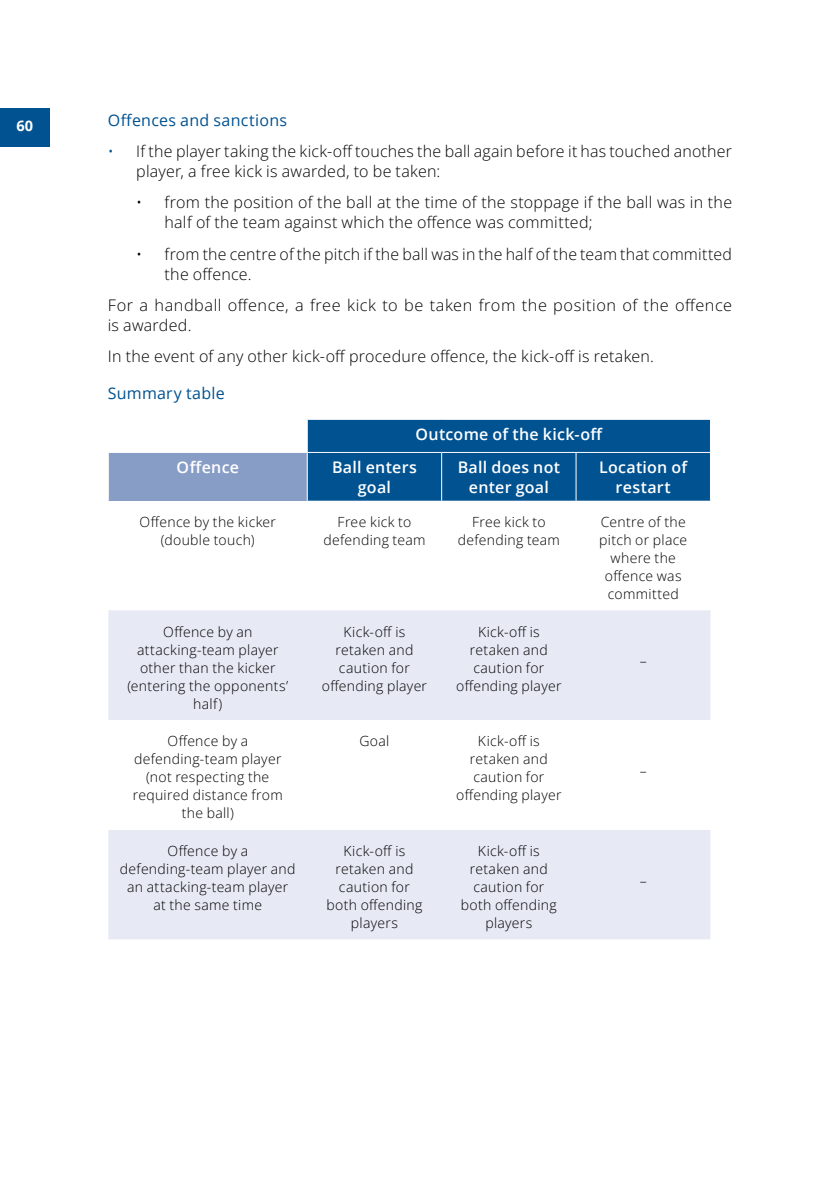
<style>
.page{position:relative;width:840px;height:1191px;background:#fff}
.page>*{position:absolute;margin:0;border:0;box-sizing:border-box;transform-origin:0 0}
.t1{font:300 16px/20px "Open Sans";letter-spacing:.015em;color:#000}
.t2{font:600 16px/20px "Open Sans";letter-spacing:.015em;color:#fff;text-align:center}
.t3{font:16px "Open Sans";letter-spacing:.015em;color:#005291}
.t4{font:700 14.6px "Open Sans";color:#fff}
.t5{font:300 14px/18px "Open Sans";letter-spacing:.02em;color:#000;text-align:center}
.s1{color:#005291}
</style>
<div class="page">
<div style="left:0;top:108px;width:49px;height:38px;background:#005291"></div>
<div style="left:307px;top:420px;width:402px;height:81px;background:#005291"></div>
<div style="left:108px;top:452px;width:199px;height:49px;background:#889dc6"></div>
<div style="left:108px;top:610px;width:602px;height:329px;background:#e7eaf5"></div>
<div style="left:108px;top:720px;width:199px;height:109px;background:#fff"></div>
<svg style="left:307px;top:720px;width:403px;height:109px"></svg>
<hr style="left:108px;top:452px;width:199px;height:1px;background:#fff">
<hr style="left:108px;top:453px;width:1px;height:48px;background:#fff">
<hr style="left:307px;top:452px;width:134px;height:1px;background:#fff">
<hr style="left:306px;top:453px;width:1px;height:48px;background:#fff">
<hr style="left:441px;top:452px;width:134px;height:1px;background:#fff">
<hr style="left:441px;top:453px;width:1px;height:48px;background:#fff">
<hr style="left:575px;top:452px;width:135px;height:1px;background:#fff">
<hr style="left:575px;top:453px;width:1px;height:48px;background:#fff">
<p class="t4" style="left:16px;top:115px;width:18px">60</p>
<p class="t3" style="left:108px;top:109px;width:181px">Offences and sanctions</p>
<p class="t1" style="left:136px;top:141px;width:597px;text-indent:-28px"><span class="s1">•</span> If the player taking the kick-off touches the ball again before it has touched another player, a free kick is awarded, to be taken:</p>
<p class="t1" style="left:164px;top:192px;width:568px;text-indent:-28px">• from the position of the ball at the time of the stoppage if the ball was in the half of the team against which the offence was committed;</p>
<p class="t1" style="left:164px;top:243px;width:568px;text-indent:-28px">• from the centre of the pitch if the ball was in the half of the team that committed the offence.</p>
<p class="t1" style="left:108px;top:295px;width:625px">For a handball offence, a free kick to be taken from the position of the offence is awarded.</p>
<p class="t1" style="left:108px;top:346px;width:547px">In the event of any other kick-off procedure offence, the kick-off is retaken.</p>
<p class="t3" style="left:108px;top:383px;width:118px">Summary table</p>
<p class="t2" style="left:415px;top:423px;width:188px">Outcome of the kick-off</p>
<p class="t2" style="left:176px;top:456px;width:64px">Offence</p>
<p class="t2" style="left:332px;top:456px;width:86px">Ball enters goal</p>
<p class="t2" style="left:457px;top:456px;width:104px">Ball does not enter goal</p>
<p class="t2" style="left:598px;top:456px;width:90px">Location of restart</p>
<p class="t5" style="left:139px;top:512px;width:138px">Offence by the kicker (double touch)</p>
<p class="t5" style="left:323px;top:512px;width:103px">Free kick to defending team</p>
<p class="t5" style="left:457px;top:512px;width:103px">Free kick to defending team</p>
<p class="t5" style="left:599px;top:512px;width:89px">Centre of the pitch or place where the offence was committed</p>
<p class="t5" style="left:127px;top:622px;width:162px">Offence by an attacking-team player other than the kicker (entering the opponents’ half)</p>
<p class="t5" style="left:321px;top:622px;width:107px">Kick-off is retaken and caution for offending player</p>
<p class="t5" style="left:456px;top:622px;width:107px">Kick-off is retaken and caution for offending player</p>
<p class="t5" style="left:639px;top:651px;width:8px">–</p>
<p class="t5" style="left:133px;top:732px;width:151px">Offence by a defending-team player (not respecting the required distance from the ball)</p>
<p class="t5" style="left:359px;top:732px;width:31px">Goal</p>
<p class="t5" style="left:456px;top:732px;width:107px">Kick-off is retaken and caution for offending player</p>
<p class="t5" style="left:120px;top:841px;width:177px">Offence by a defending-team player and an attacking-team player at the same time</p>
<p class="t5" style="left:326px;top:841px;width:97px">Kick-off is retaken and caution for both offending players</p>
<p class="t5" style="left:460px;top:841px;width:97px">Kick-off is retaken and caution for both offending players</p>
<p class="t5" style="left:639px;top:761px;width:8px">–</p>
<p class="t5" style="left:639px;top:871px;width:8px">–</p>
</div>
